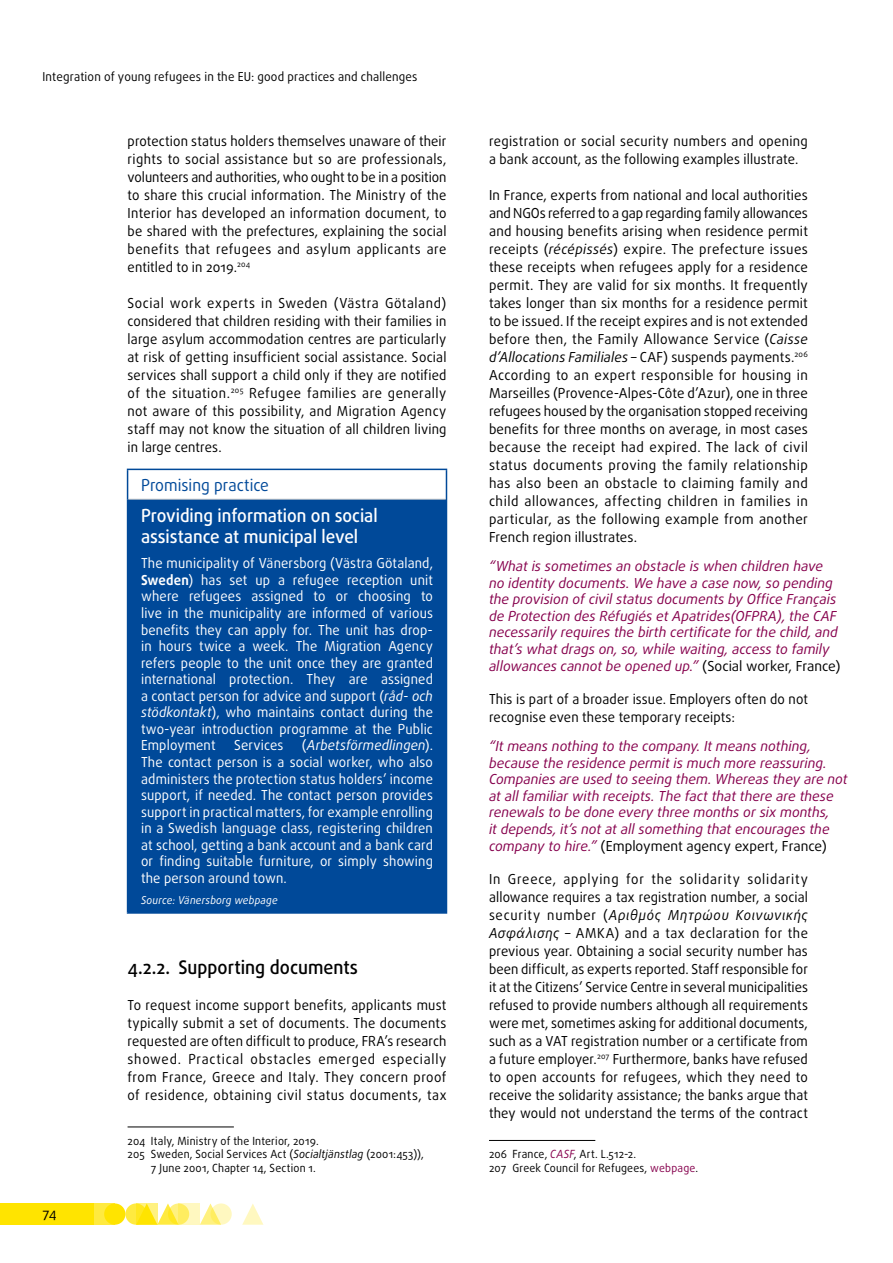
<style>
.page{position:relative;width:893px;height:1263px;background:#fff}
.page>*{position:absolute;margin:0;border:0;box-sizing:border-box;transform-origin:0 0}
.t1{font:500 18.75px "Daxline Pro";color:#000;scale:.95 1}
.prom__practice_title{font:500 18px/21.6px "Daxline Pro";color:#fff;scale:.95 1}
.prom__practice_super{font:16.5px "Daxline Pro";color:#004999;scale:.95 1}
.body{font:13.8px/18px "Daxline Pro";letter-spacing:.015em;color:#000;text-align:justify;scale:.95 1}
.body-2{font:13.8px/18px "Daxline Pro";letter-spacing:.015em;color:#000;text-align:justify}
.prom__practice_body{font:13.8px/16.5px "Daxline Pro";letter-spacing:.01em;color:#fff;text-align:justify;scale:.95 1}
.quote_body{font:italic 13.8px/16.5px "Daxline Pro";color:#86004d}
.t2{font:13.5px "Daxline Pro";color:#000}
.t3{font:12.3px "Daxline Pro";letter-spacing:.015em;color:#000;scale:.95 1}
.footnote_caption{font:11.25px/13.5px "Daxline Pro";letter-spacing:.02em;color:#000;scale:.95 1}
.prom__practice_more{font:italic 10.8px "Daxline Pro";letter-spacing:.02em;color:#fff;scale:.95 1}
.s1{font-weight:700}
.s2{font-style:italic}
.s3{font-style:normal;color:#000}
.s4{font-style:italic;color:#86004d}
.s5{color:#86004d}
</style>
<div class="page">
<svg style="left:125px;top:1203px;width:22px;height:22px"></svg>
<div style="left:94px;top:1203px;width:21px;height:22px;background:#ffea40"></div>
<div style="left:0;top:1203px;width:94px;height:22px;background:#ffe400"></div>
<svg style="left:200px;top:1203px;width:18px;height:22px"></svg>
<svg style="left:242px;top:1204px;width:21px;height:21px"></svg>
<div style="left:104px;top:1203px;width:21px;height:22px;background:#ffe400;border-radius:50%"></div>
<svg style="left:157px;top:1203px;width:18px;height:22px"></svg>
<svg style="left:168px;top:1203px;width:21px;height:22px"></svg>
<svg style="left:210px;top:1203px;width:22px;height:22px"></svg>
<svg style="left:136px;top:1203px;width:21px;height:22px"></svg>
<svg style="left:179px;top:1203px;width:21px;height:22px"></svg>
<div style="left:128px;top:499px;width:318px;height:414px;background:#004999"></div>
<hr style="left:127px;top:499px;width:1px;height:413px;background:#004999">
<hr style="left:446px;top:499px;width:1px;height:413px;background:#004999">
<hr style="left:127px;top:912px;width:320px;height:2px;background:#004999">
<hr style="left:127px;top:469px;width:320px;height:1px;background:#004999">
<svg style="left:127px;top:470px;width:1px;height:29px"></svg>
<svg style="left:446px;top:470px;width:1px;height:29px"></svg>
<hr style="left:128px;top:499px;width:318px;height:1px;background:#cfd0d0">
<hr style="left:128px;top:1126px;width:106px;height:1px;background:#000">
<hr style="left:489px;top:1140px;width:106px;height:1px;background:#000">
<p class="t3" style="left:43px;top:68px;width:396px">Integration of young refugees in the EU: good practices and challenges</p>
<p class="body" style="left:128px;top:132px;width:337px">protection status holders themselves unaware of their rights to social assistance but so are professionals, volunteers and authorities, who ought to be in a position to share this crucial information. The Ministry of the Interior has developed an information document, to be shared with the prefectures, explaining the social benefits that refugees and asylum applicants are entitled to in 2019.<sup>204</sup></p>
<p class="body" style="left:128px;top:294px;width:337px">Social work experts in Sweden (Västra Götaland) considered that children residing with their families in large asylum accommodation centres are particularly at risk of getting insufficient social assistance. Social services shall support a child only if they are notified of the situation.<sup>205</sup> Refugee families are generally not aware of this possibility, and Migration Agency staff may not know the situation of all children living in large centres.</p>
<p class="prom__practice_super" style="left:141px;top:474px;width:136px">Promising practice</p>
<p class="prom__practice_title" style="left:141px;top:504px;width:251px">Providing information on social assistance at municipal level</p>
<p class="prom__practice_body" style="left:141px;top:555px;width:309px">The municipality of Vänersborg (Västra Götaland, <span class="s1">Sweden</span>) has set up a refugee reception unit where refugees assigned to or choosing to live in the municipality are informed of various benefits they can apply for. The unit has drop&shy;in hours twice a week. The Migration Agency refers people to the unit once they are granted international protection. They are assigned a contact person for advice and support (<span class="s2">råd- och stödkontakt</span>), who maintains contact during the two-year introduction programme at the Public Employment</p>
<p class="prom__practice_body" style="left:141px;top:737px;width:309px;text-indent:161px">(<span class="s2">Arbetsförmedlingen</span>).<br>The contact person is a social worker, who also administers the protection status holders’ income support, if needed. The contact person provides support in practical matters, for example enrolling in a Swedish language class, registering children at school, getting a bank account and a bank card or finding suitable furniture, or simply showing the person around town.</p>
<p class="prom__practice_more" style="left:141px;top:893px;width:145px">Source: Vänersborg webpage</p>
<p class="prom__practice_body" style="left:234px;top:737px;width:53px">Services</p>
<p class="t2" style="left:43px;top:1204px;width:16px">74</p>
<p class="t1" style="left:128px;top:954px;width:244px">4.2.2. Supporting documents</p>
<p class="body" style="left:128px;top:996px;width:337px">To request income support benefits, applicants must typically submit a set of documents. The documents requested are often difficult to produce, FRA’s research showed. Practical obstacles emerged especially from France, Greece and Italy. They concern proof of residence, obtaining civil status documents, tax</p>
<p class="footnote_caption" style="left:128px;top:1134px;width:203px">204 Italy, Ministry of the Interior, 2019.</p>
<p class="footnote_caption" style="left:151px;top:1147px;width:289px;text-indent:-23px">205 Sweden, Social Services Act (<span class="s2">Socialtjänstlag</span> (2001:453)),<br>7 June 2001, Chapter 14, Section 1.</p>
<p class="body" style="left:489px;top:132px;width:337px">registration or social security numbers and opening a bank account, as the following examples illustrate.</p>
<p class="body-2" style="left:489px;top:186px;width:320px">In France, experts from national and local authorities and NGOs referred to a gap regarding family allowances and housing benefits arising when residence permit receipts (<span class="s2">récépissés</span>) expire. The prefecture issues these receipts when refugees apply for a residence permit. They are valid for six months. It frequently takes longer than six months for a residence permit to be issued. If the receipt expires and is not extended before then, the Family Allowance Service (<span class="s2">Caisse d’Allocations Familiales</span> – CAF) suspends payments.<sup>206<br></sup>According to an expert responsible for housing in Marseilles (Provence-Alpes-Côte d’Azur), one in three refugees housed by the organisation stopped receiving benefits for three months on average, in most cases because the receipt had expired. The lack of civil status documents proving the family relationship has also been an obstacle to claiming family and child allowances, affecting children in families in particular, as the following example from another French region illustrates.</p>
<p class="quote_body" style="left:489px;top:558px;width:353px">“What is sometimes an obstacle is when children have no identity documents. We have a case now, so pending the provision of civil status documents by Office Français de Protection des Réfugiés et Apatrides(OFPRA), the CAF necessarily requires the birth certificate for the child, and that’s what drags on, so, while waiting, access to family allowances cannot be opened up.” <span class="s3">(Social worker, France)</span></p>
<p class="body" style="left:489px;top:690px;width:337px">This is part of a broader issue. Employers often do not recognise even these temporary receipts:</p>
<p class="quote_body" style="left:489px;top:738px;width:360px">“It means nothing to the company. It means nothing, because the residence permit is much more reassuring.<br>Companies are used to seeing them. Whereas they are not at all familiar with receipts. The fact that there are these renewals to be done every three months or six months,<br>it depends, it’s not at all something that encourages the company to hire.” <span class="s3">(Employment agency expert, France)</span></p>
<p class="body" style="left:489px;top:870px;width:337px">In Greece, applying for the solidarity solidarity allowance requires a tax registration number, a social security number (<span class="s2">Αριθμός Μητρώου Κοινωνικής Ασφάλισης</span> – AMKA) and a tax declaration for the previous year. Obtaining a social security number has been difficult, as experts reported. Staff responsible for it at the Citizens’ Service Centre in several municipalities refused to provide numbers although all requirements were met, sometimes asking for additional documents, such as a VAT registration number or a certificate from a future employer.<sup>207</sup> Furthermore, banks have refused to open accounts for refugees, which they need to receive the solidarity assistance; the banks argue that they would not understand the terms of the contract</p>
<p class="footnote_caption" style="left:489px;top:1147px;width:156px">206 France, <span class="s4">CASF</span>, Art. L.512-2.</p>
<p class="footnote_caption" style="left:489px;top:1161px;width:222px">207 Greek Council for Refugees, <span class="s5">webpage</span>.</p>
</div>
